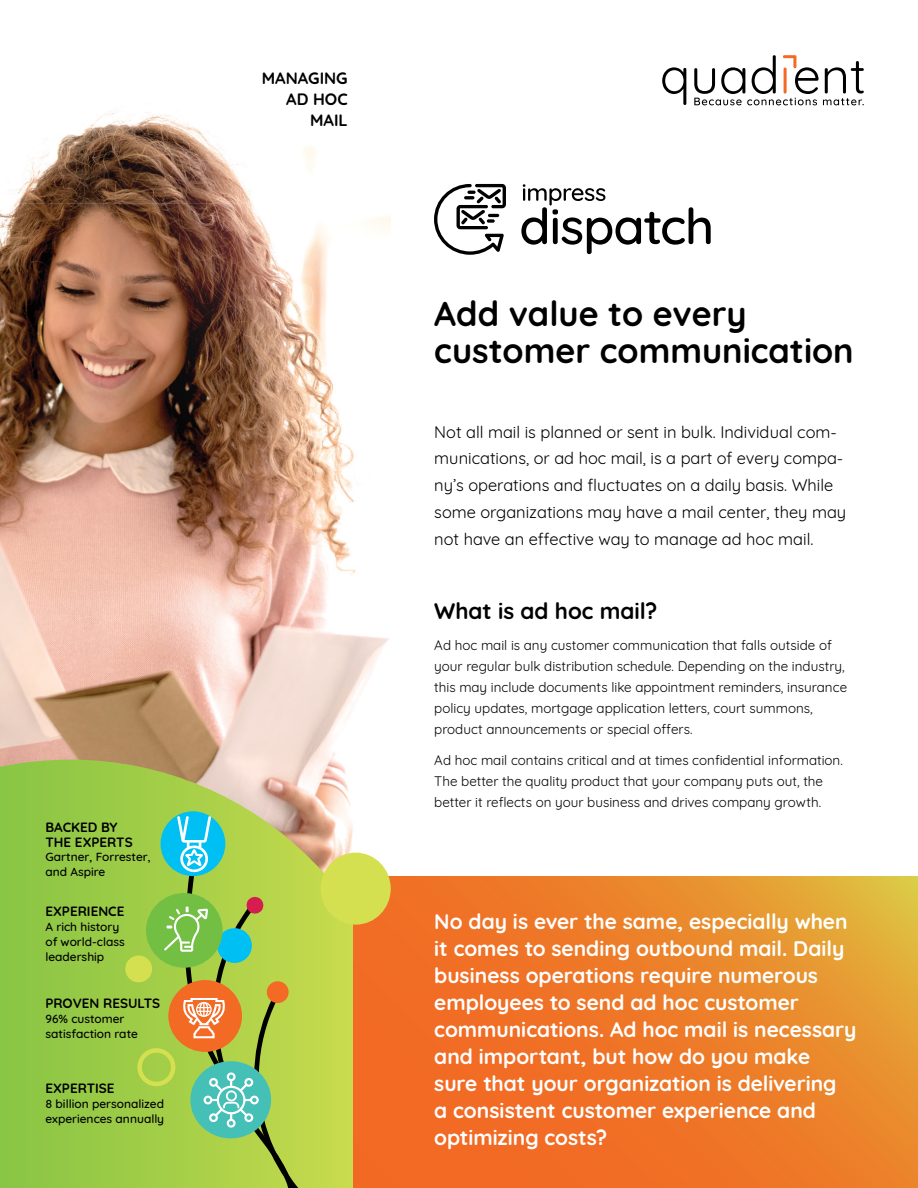
<style>
.page{position:relative;width:918px;height:1188px;background:#fff}
.page>*{position:absolute;margin:0;border:0;box-sizing:border-box;transform-origin:0 0}
.Headline_-_22_pt_BOL{font:700 34.35px/37.3px "Quicksand";color:#000}
.sub-head{font:700 22.5px "Quicksand";color:#000}
.Quotes-bold_14pt{font:700 21px/27px "Quicksand";color:#fff}
.Intro_Text{font:16.5px/26.8px "Quicksand";color:#000}
.t1{font:700 16.5px "Quicksand";color:#000}
.Body_Copy_-_Quicksan{font:13.5px/20.9px "Quicksand";color:#000}
.t2{font:700 13.5px/15px "Quicksand";color:#000}
.t3{font:500 12px/15px "Quicksand";color:#000}
</style>
<div class="page">
<svg style="left:521px;top:184px;width:190px;height:70px"></svg>
<svg style="left:434px;top:184px;width:72px;height:71px"></svg>
<img style="left:0;top:109px;width:391px;height:651px">
<svg style="left:662px;top:67px;width:24px;height:38px"></svg>
<svg style="left:694px;top:55px;width:170px;height:50px"></svg>
<svg style="left:0;top:760px;width:391px;height:428px;background:#a1ca5a"></svg>
<svg style="left:380px;top:876px;width:538px;height:312px;background:#ed7d29"></svg>
<div style="left:321px;top:853px;width:70px;height:72px;background:#d5e050;border-radius:50%"></div>
<div style="left:161px;top:811px;width:64px;height:65px;background:#00c0f3;border-radius:50%"></div>
<svg style="left:123px;top:816px;width:257px;height:372px;background:#aec258"></svg>
<p class="t2" style="left:45px;top:818px;width:89px">BACKED BY<br>THE EXPERTS</p>
<p class="t3" style="left:45px;top:849px;width:107px">Gartner, Forrester, and Aspire</p>
<p class="t2" style="left:45px;top:903px;width:80px">EXPERIENCE</p>
<p class="t3" style="left:45px;top:918px;width:81px">A rich history of world-class leadership</p>
<p class="t2" style="left:45px;top:995px;width:116px">PROVEN RESULTS</p>
<p class="t3" style="left:45px;top:1010px;width:94px">96% customer satisfaction rate</p>
<p class="t2" style="left:45px;top:1079px;width:71px">EXPERTISE</p>
<p class="t3" style="left:45px;top:1095px;width:120px">8 billion personalized experiences annually</p>
<p class="t1" style="left:262px;top:65px;width:87px">MANAGING</p>
<p class="t1" style="left:286px;top:86px;width:63px">AD HOC</p>
<p class="t1" style="left:310px;top:107px;width:39px">MAIL</p>
<p class="Headline_-_22_pt_BOL" style="left:434px;top:292px;width:421px">Add value to every customer communication</p>
<p class="Intro_Text" style="left:434px;top:417px;width:413px">Not all mail is planned or sent in bulk. Individual com&shy;munications, or ad hoc mail, is a part of every compa&shy;ny’s operations and fluctuates on a daily basis. While some organizations may have a mail center, they may not have an effective way to manage ad hoc mail.</p>
<p class="sub-head" style="left:434px;top:592px;width:225px">What is ad hoc mail?</p>
<p class="Body_Copy_-_Quicksan" style="left:434px;top:634px;width:414px">Ad hoc mail is any customer communication that falls outside of your regular bulk distribution schedule. Depending on the industry, this may include documents like appointment reminders, insurance policy updates, mortgage application letters, court summons, product announcements or special offers.</p>
<p class="Body_Copy_-_Quicksan" style="left:434px;top:749px;width:410px">Ad hoc mail contains critical and at times confidential information.<br>The better the quality product that your company puts out, the better it reflects on your business and drives company growth.</p>
<p class="Quotes-bold_14pt" style="left:434px;top:907px;width:424px">No day is ever the same, especially when it comes to sending outbound mail. Daily business operations require numerous employees to send ad hoc customer communications. Ad hoc mail is necessary and important, but how do you make sure that your organization is delivering<br>a consistent customer experience and optimizing costs?</p>
</div>
